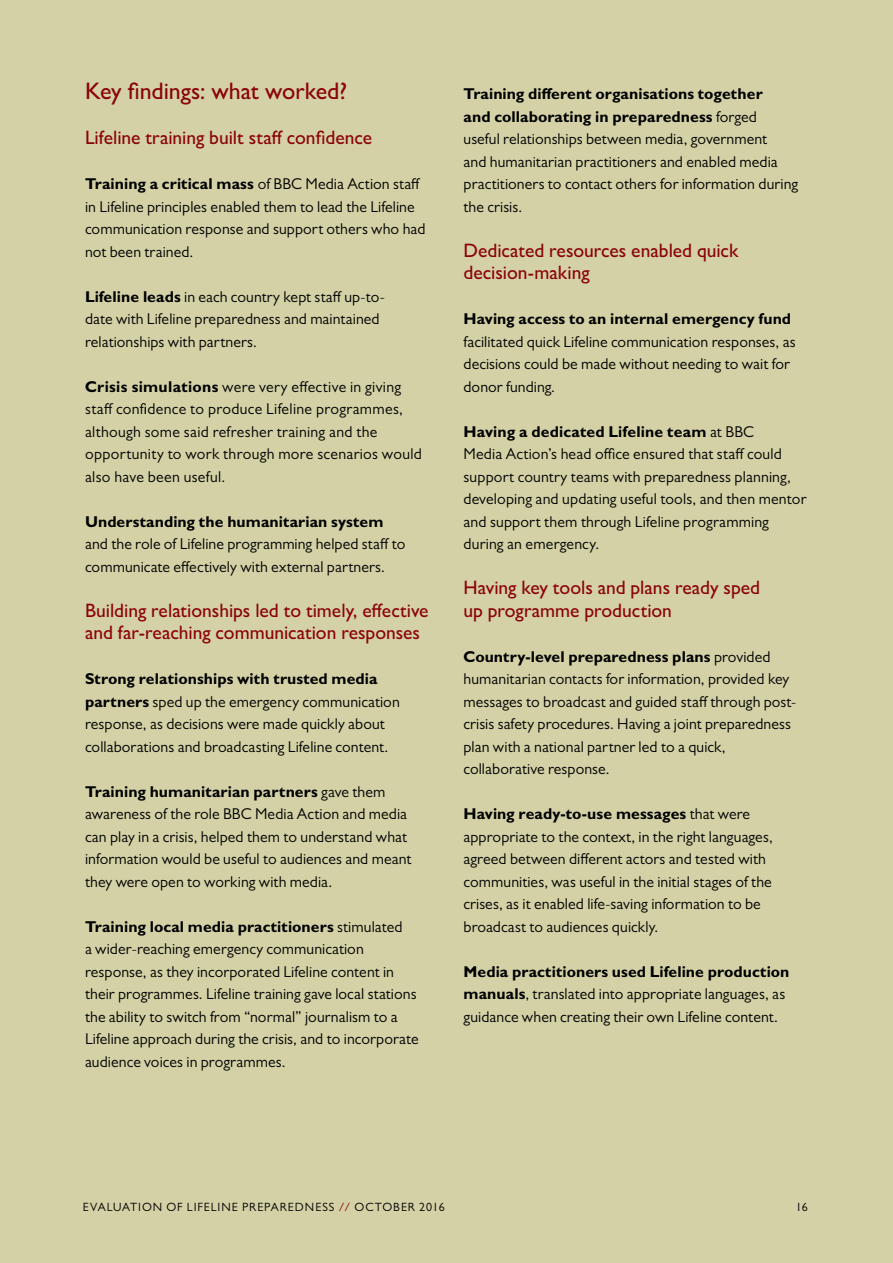
<style>
.page{position:relative;width:893px;height:1263px;background:#d3d1a5}
.page>*{position:absolute;margin:0;border:0;box-sizing:border-box;transform-origin:0 0}
.t1{font:500 24px "Gill Sans MT Pro";letter-spacing:-.005em;color:#8b0307}
.t2{font:500 19.5px/22.5px "Gill Sans MT Pro";color:#8b0307}
.t3{font:15.75px/22.5px "Gill Sans MT Pro";letter-spacing:.005em;color:#000}
.t4{font:700 15.75px "Gill Sans MT Pro";color:#000}
.t5{font:12px "Gill Sans MT Pro";letter-spacing:.08em;color:#000}
.s1{font-weight:700}
.s2{color:#8b0307}
</style>
<div class="page">
<h1 class="t1" style="left:85px;top:77px;width:264px">Key findings: what worked?</h1>
<p class="t2" style="left:85px;top:126px;width:289px">Lifeline training built staff confidence</p>
<p class="t3" style="left:85px;top:172px;width:342px"><span class="s1">Training a critical mass</span> of BBC Media Action staff in Lifeline principles enabled them to lead the Lifeline communication response and support others who had not been trained.</p>
<p class="t3" style="left:85px;top:285px;width:301px"><span class="s1">Lifeline leads</span> in each country kept staff up-to&shy;date with Lifeline preparedness and maintained relationships with partners.</p>
<p class="t3" style="left:85px;top:375px;width:338px"><span class="s1">Crisis simulations</span> were very effective in giving staff confidence to produce Lifeline programmes, although some said refresher training and the opportunity to work through more scenarios would also have been useful.</p>
<p class="t4" style="left:85px;top:512px;width:300px">Understanding the humanitarian system</p>
<p class="t3" style="left:85px;top:532px;width:322px">and the role of Lifeline programming helped staff to communicate effectively with external partners.</p>
<p class="t2" style="left:85px;top:599px;width:345px">Building relationships led to timely, effective and far-reaching communication responses</p>
<p class="t3" style="left:85px;top:667px;width:316px"><span class="s1">Strong relationships with trusted media partners</span> sped up the emergency communication response, as decisions were made quickly about collaborations and broadcasting Lifeline content.</p>
<p class="t3" style="left:85px;top:780px;width:328px"><span class="s1">Training humanitarian partners</span> gave them awareness of the role BBC Media Action and media can play in a crisis, helped them to understand what information would be useful to audiences and meant they were open to working with media.</p>
<p class="t3" style="left:85px;top:915px;width:335px"><span class="s1">Training local media practitioners</span> stimulated<br>a wider-reaching emergency communication response, as they incorporated Lifeline content in their programmes. Lifeline training gave local stations the ability to switch from “normal” journalism to a Lifeline approach during the crisis, and to incorporate audience voices in programmes.</p>
<p class="t3" style="left:463px;top:82px;width:336px"><span class="s1">Training different organisations together<br>and collaborating in preparedness</span> forged<br>useful relationships between media, government<br>and humanitarian practitioners and enabled media practitioners to contact others for information during the crisis.</p>
<p class="t2" style="left:463px;top:239px;width:276px">Dedicated resources enabled quick decision-making</p>
<p class="t4" style="left:463px;top:309px;width:329px">Having access to an internal emergency fund</p>
<p class="t3" style="left:463px;top:330px;width:334px">facilitated quick Lifeline communication responses, as decisions could be made without needing to wait for donor funding.</p>
<p class="t3" style="left:463px;top:420px;width:344px"><span class="s1">Having a dedicated Lifeline team</span> at BBC<br>Media Action’s head office ensured that staff could support country teams with preparedness planning, developing and updating useful tools, and then mentor and support them through Lifeline programming during an emergency.</p>
<p class="t2" style="left:463px;top:576px;width:298px">Having key tools and plans ready sped up programme production</p>
<p class="t3" style="left:463px;top:645px;width:334px"><span class="s1">Country-level preparedness plans</span> provided humanitarian contacts for information, provided key messages to broadcast and guided staff through post&shy;crisis safety procedures. Having a joint preparedness plan with a national partner led to a quick, collaborative response.</p>
<p class="t3" style="left:463px;top:802px;width:311px"><span class="s1">Having ready-to-use messages</span> that were appropriate to the context, in the right languages, agreed between different actors and tested with communities, was useful in the initial stages of the crises, as it enabled life-saving information to be broadcast to audiences quickly.</p>
<p class="t3" style="left:463px;top:960px;width:327px"><span class="s1">Media practitioners used Lifeline production manuals</span>, translated into appropriate languages, as guidance when creating their own Lifeline content.</p>
<p class="t5" style="left:83px;top:1199px;width:363px">EVALUATION OF LIFELINE PREPAREDNESS <span class="s2">//</span> OCTOBER 2016</p>
<p class="t5" style="left:796px;top:1199px;width:14px">16</p>
</div>
